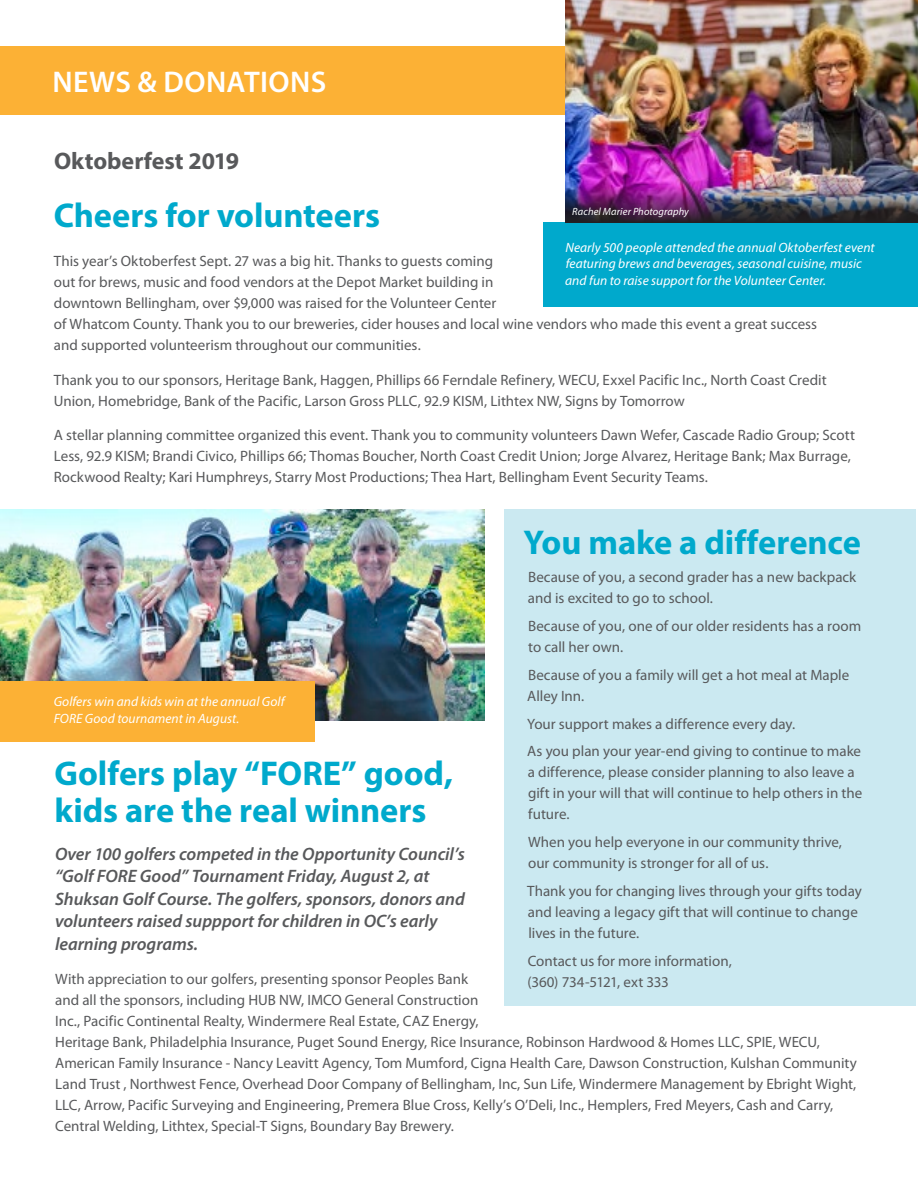
<style>
.page{position:relative;width:918px;height:1188px;background:#fff}
.page>*{position:absolute;margin:0;border:0;box-sizing:border-box;transform-origin:0 0}
.t1{font:700 34.5px/37.5px "Myriad Pro";letter-spacing:-.005em;color:#00a9cc}
.t2{font:600 30px "Myriad Pro";letter-spacing:.015em;color:#fff}
.t3{font:700 24px "Myriad Pro";letter-spacing:-.005em;color:#58595b}
.a_OC_donor_form_sans{font:italic 600 18px/22.5px "Myriad Pro";letter-spacing:-.005em;color:#58595b}
.a_OC_donor_form_sans-2{font:15px/21px "Myriad Pro";color:#58595b}
.a_OC_donor_form_sans-3{font:italic 13.5px/16.2px "Myriad Pro";letter-spacing:.005em;color:#fff}
.a_OC_donor_form_sans-4{font:italic 10.5px "Myriad Pro";letter-spacing:.01em;color:#fff}
</style>
<div class="page">
<div style="left:504px;top:509px;width:412px;height:497px;background:#cbe9f1"></div>
<div style="left:0;top:46px;width:918px;height:68px;background:#fcb135"></div>
<img style="left:0;top:509px;width:485px;height:212px">
<div style="left:0;top:681px;width:315px;height:60px;background:#fcb135"></div>
<img style="left:565px;top:0;width:353px;height:186px">
<div style="left:544px;top:222px;width:374px;height:85px;background:#00a9cc"></div>
<img style="left:565px;top:186px;width:353px;height:36px">
<p class="t2" style="left:53px;top:62px;width:275px">NEWS &amp; DONATIONS</p>
<p class="t3" style="left:54px;top:145px;width:187px">Oktoberfest 2019</p>
<p class="t1" style="left:54px;top:195px;width:328px">Cheers for volunteers</p>
<p class="a_OC_donor_form_sans-4" style="left:572px;top:205px;width:118px">Rachel Marier Photography</p>
<p class="a_OC_donor_form_sans-3" style="left:565px;top:239px;width:311px">Nearly 500 people attended the annual Oktoberfest event featuring brews and beverages, seasonal cuisine, music and fun to raise support for the Volunteer Center.</p>
<p class="a_OC_donor_form_sans-2" style="left:54px;top:251px;width:765px">This year’s Oktoberfest Sept. 27 was a big hit. Thanks to guests coming<br>out for brews, music and food vendors at the Depot Market building in<br>downtown Bellingham, over $9,000 was raised for the Volunteer Center<br>of Whatcom County. Thank you to our breweries, cider houses and local wine vendors who made this event a great success and supported volunteerism throughout our communities.</p>
<p class="a_OC_donor_form_sans-2" style="left:54px;top:369px;width:774px">Thank you to our sponsors, Heritage Bank, Haggen, Phillips 66 Ferndale Refinery, WECU, Exxel Pacific Inc., North Coast Credit<br>Union, Homebridge, Bank of the Pacific, Larson Gross PLLC, 92.9 KISM, Lithtex NW, Signs by Tomorrow</p>
<p class="a_OC_donor_form_sans-2" style="left:54px;top:425px;width:803px">A stellar planning committee organized this event. Thank you to community volunteers Dawn Wefer, Cascade Radio Group; Scott<br>Less, 92.9 KISM; Brandi Civico, Phillips 66; Thomas Boucher, North Coast Credit Union; Jorge Alvarez, Heritage Bank; Max Burrage,<br>Rockwood Realty; Kari Humphreys, Starry Most Productions; Thea Hart, Bellingham Event Security Teams.</p>
<p class="t1" style="left:523px;top:523px;width:339px">You make a difference</p>
<p class="a_OC_donor_form_sans-2" style="left:528px;top:567px;width:330px">Because of you, a second grader has a new backpack and is excited to go to school.</p>
<p class="a_OC_donor_form_sans-2" style="left:528px;top:615px;width:335px">Because of you, one of our older residents has a room to call her own.</p>
<p class="a_OC_donor_form_sans-2" style="left:527px;top:664px;width:324px">Because of you a family will get a hot meal at Maple<br>Alley Inn.</p>
<p class="a_OC_donor_form_sans-2" style="left:527px;top:713px;width:269px">Your support makes a difference every day.</p>
<p class="a_OC_donor_form_sans-2" style="left:527px;top:741px;width:337px">As you plan your year-end giving to continue to make a difference, please consider planning to also leave a gift in your will that will continue to help others in the future.</p>
<p class="a_OC_donor_form_sans-2" style="left:528px;top:831px;width:315px">When you help everyone in our community thrive, our community is stronger for all of us.</p>
<p class="a_OC_donor_form_sans-2" style="left:527px;top:880px;width:336px">Thank you for changing lives through your gifts today and leaving a legacy gift that will continue to change lives in the future.</p>
<p class="a_OC_donor_form_sans-2" style="left:527px;top:950px;width:206px">Contact us for more information, (360) 734-5121, ext 333</p>
<p class="a_OC_donor_form_sans-3" style="left:54px;top:693px;width:232px">Golfers win and kids win at the annual Golf<br>FORE Good tournament in August.</p>
<p class="t1" style="left:55px;top:753px;width:400px">Golfers play “FORE” good, kids are the real winners</p>
<p class="a_OC_donor_form_sans" style="left:55px;top:842px;width:411px">Over 100 golfers competed in the Opportunity Council’s “Golf FORE Good” Tournament Friday, August 2, at Shuksan Golf Course. The golfers, sponsors, donors and volunteers raised suppport for children in OC’s early learning programs.</p>
<p class="a_OC_donor_form_sans-2" style="left:55px;top:969px;width:803px">With appreciation to our golfers, presenting sponsor Peoples Bank<br>and all the sponsors, including HUB NW, IMCO General Construction<br>Inc., Pacific Continental Realty, Windermere Real Estate, CAZ Energy,<br>Heritage Bank, Philadelphia Insurance, Puget Sound Energy, Rice Insurance, Robinson Hardwood &amp; Homes LLC, SPIE, WECU, American Family Insurance - Nancy Leavitt Agency, Tom Mumford, Cigna Health Care, Dawson Construction, Kulshan Community Land Trust , Northwest Fence, Overhead Door Company of Bellingham, Inc, Sun Life, Windermere Management by Ebright Wight, LLC, Arrow, Pacific Surveying and Engineering, Premera Blue Cross, Kelly’s O’Deli, Inc., Hemplers, Fred Meyers, Cash and Carry, Central Welding, Lithtex, Special-T Signs, Boundary Bay Brewery.</p>
</div>
